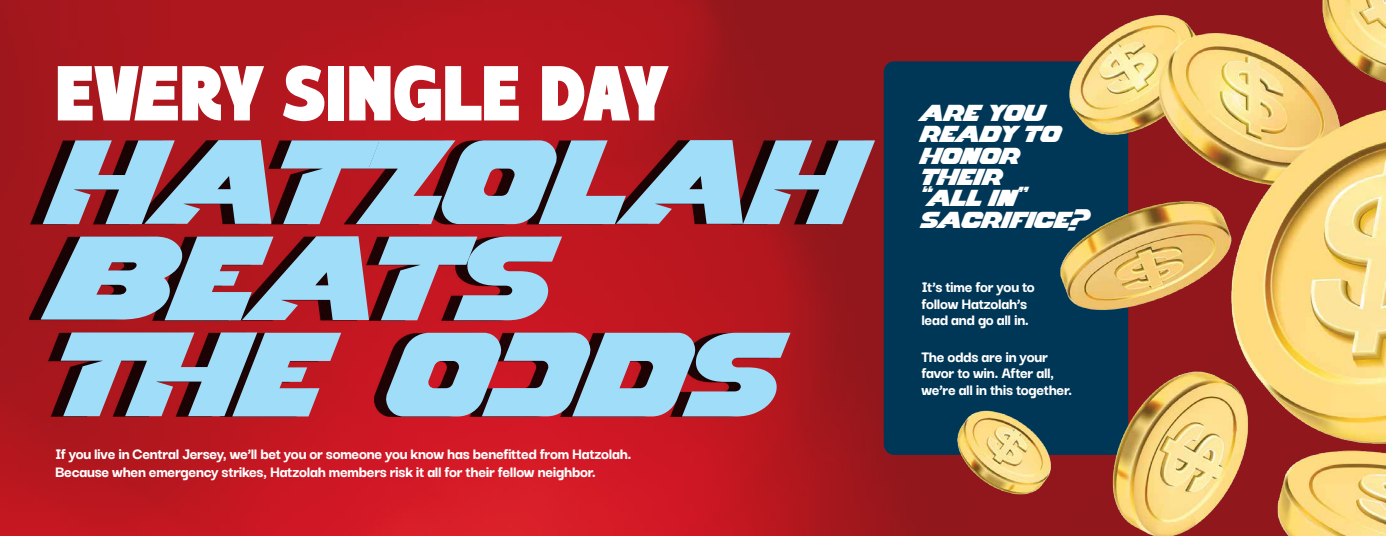
<style>
.page{position:relative;width:1386px;height:536px;background:#fff}
.page>*{position:absolute;margin:0;border:0;box-sizing:border-box;transform-origin:0 0}
.t1{font:300 144.72px "Spot";color:#9fddf9}
.t2{font:77.52px "TRICK Bold";color:#fff}
.t3{font:300 28px/21.3px "Spot";color:#fff}
.t4{font:800 16.8px/16.6px "Darker Grotesque";letter-spacing:-.02em;color:#fff}
</style>
<div class="page">
<img style="left:0;top:0;width:913px;height:536px">
<svg style="left:29px;top:140px;width:834px;height:276px;background:#650c11"></svg>
<div style="left:884px;top:61px;width:244px;height:393px;background:#003757;border-radius:10px"></div>
<img style="left:913px;top:0;width:473px;height:536px">
<h2 class="t2" style="left:55px;top:35px;width:614px">EVERY SINGLE DAY</h2>
<h1 class="t1" style="left:55px;top:105px;width:809px">HATZOLAH</h1>
<h1 class="t1" style="left:55px;top:201px;width:501px">BEATS</h1>
<h1 class="t1" style="left:55px;top:297px;width:729px">THE ODDS</h1>
<p class="t4" style="left:55px;top:444px;width:578px;line-height:17.3px">If you live in Central Jersey, we’ll bet you or someone you know has benefitted from Hatzolah.<br>Because when emergency strikes, Hatzolah members risk it all for their fellow neighbor.</p>
<h3 class="t3" style="left:921px;top:101px;width:173px">Are you ready to honor their<br>“all in” sacrifice?</h3>
<p class="t4" style="left:921px;top:278px;width:115px">It’s time for you to follow Hatzolah’s lead and go all in.</p>
<p class="t4" style="left:921px;top:347px;width:152px">The odds are in your favor to win. After all, we’re all in this together.</p>
</div>
